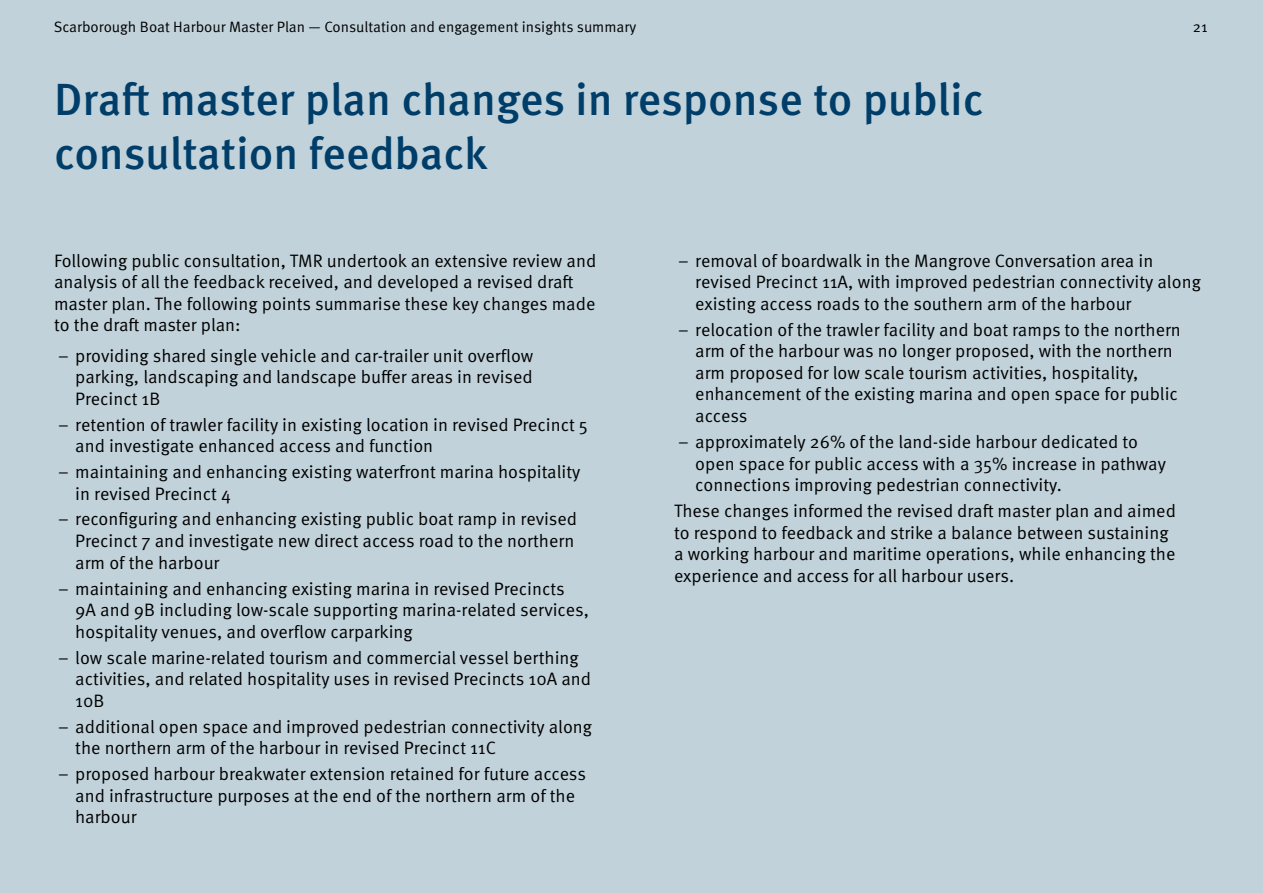
<style>
.page{position:relative;width:1263px;height:893px;background:#c1d2da}
.page>*{position:absolute;margin:0;border:0;box-sizing:border-box;transform-origin:0 0}
.t1{font:500 45px/54px "Meta Pro";letter-spacing:-.005em;color:#003e69}
.Body{font:18px/21.6px "Meta Pro Norm";color:#000}
.t2{font:15px "Meta Pro Norm";color:#000}
</style>
<div class="page">
<p class="t2" style="left:54px;top:15px;width:584px">Scarborough Boat Harbour Master Plan — Consultation and engagement insights summary</p>
<p class="t2" style="left:1193px;top:15px;width:16px">21</p>
<h1 class="t1" style="left:54px;top:69px;width:931px">Draft master plan changes in response to public consultation feedback</h1>
<p class="Body" style="left:54px;top:248px;width:544px">Following public consultation, TMR undertook an extensive review and analysis of all the feedback received, and developed a revised draft master plan. The following points summarise these key changes made to the draft master plan:</p>
<p class="Body" style="left:75px;top:343px;width:460px;text-align:justify;text-indent:-17px">– providing shared single vehicle and car-trailer unit overflow parking, landscaping and landscape buffer areas in revised Precinct 1B</p>
<p class="Body" style="left:75px;top:412px;width:514px;text-indent:-17px">– retention of trawler facility in existing location in revised Precinct 5 and investigate enhanced access and function</p>
<p class="Body" style="left:75px;top:460px;width:507px;text-indent:-17px">– maintaining and enhancing existing waterfront marina hospitality in revised Precinct 4</p>
<p class="Body" style="left:75px;top:507px;width:503px;text-indent:-17px">– reconfiguring and enhancing existing public boat ramp in revised<br>Precinct 7 and investigate new direct access road to the northern arm of the harbour</p>
<p class="Body" style="left:75px;top:576px;width:515px;text-indent:-17px">– maintaining and enhancing existing marina in revised Precincts<br>9A and 9B including low-scale supporting marina-related services, hospitality venues, and overflow carparking</p>
<p class="Body" style="left:75px;top:645px;width:517px;text-indent:-17px">– low scale marine-related tourism and commercial vessel berthing activities, and related hospitality uses in revised Precincts 10A and<br>10B</p>
<p class="Body" style="left:75px;top:714px;width:518px;text-indent:-17px">– additional open space and improved pedestrian connectivity along the northern arm of the harbour in revised Precinct 11C</p>
<p class="Body" style="left:75px;top:762px;width:512px;text-indent:-17px">– proposed harbour breakwater extension retained for future access and infrastructure purposes at the end of the northern arm of the harbour</p>
<p class="Body" style="left:695px;top:248px;width:507px;text-indent:-17px">– removal of boardwalk in the Mangrove Conversation area in revised Precinct 11A, with improved pedestrian connectivity along existing access roads to the southern arm of the harbour</p>
<p class="Body" style="left:695px;top:317px;width:487px;text-indent:-17px">– relocation of the trawler facility and boat ramps to the northern arm of the harbour was no longer proposed, with the northern arm proposed for low scale tourism activities, hospitality, enhancement of the existing marina and open space for public access</p>
<p class="Body" style="left:695px;top:430px;width:472px;text-indent:-17px">– approximately 26% of the land-side harbour dedicated to open space for public access with a 35% increase in pathway connections improving pedestrian connectivity.</p>
<p class="Body" style="left:674px;top:499px;width:503px">These changes informed the revised draft master plan and aimed to respond to feedback and strike a balance between sustaining a working harbour and maritime operations, while enhancing the experience and access for all harbour users.</p>
</div>
